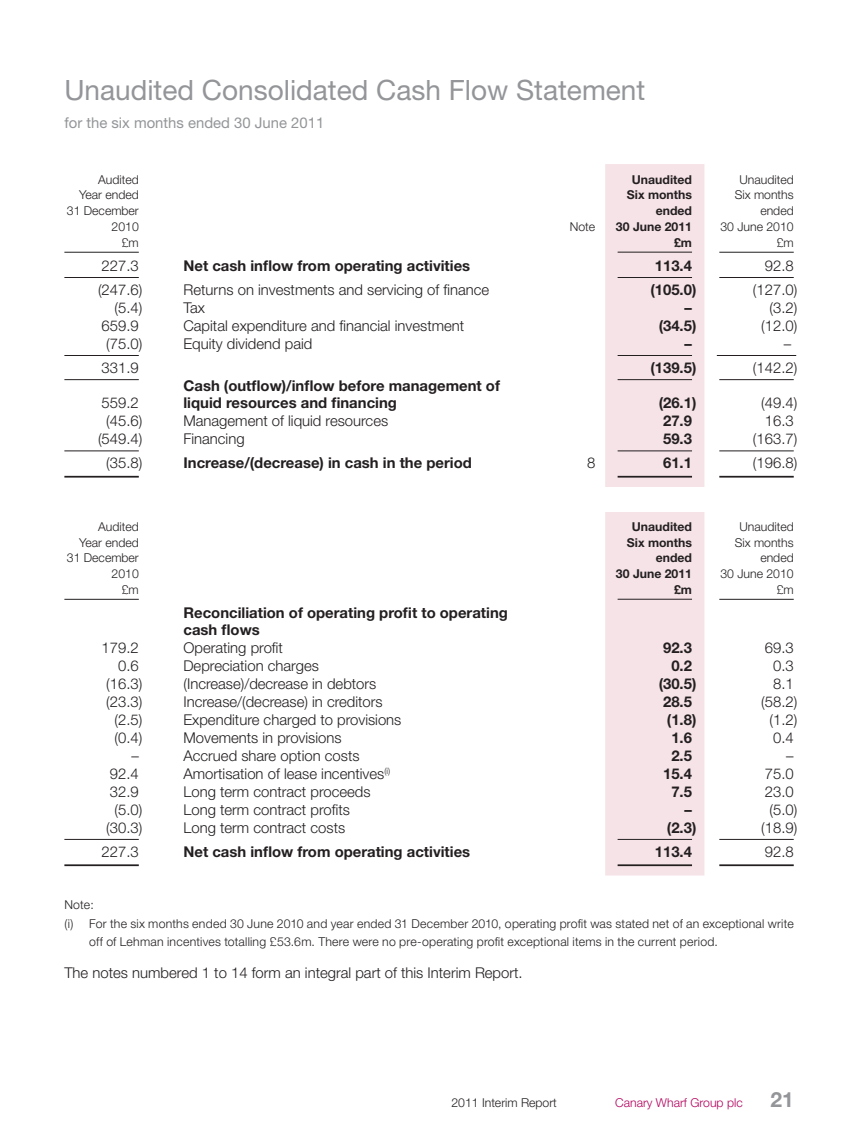
<style>
.page{position:relative;width:843px;height:1142px;background:#fff}
.page>*{position:absolute;margin:0;border:0;box-sizing:border-box;transform-origin:0 0}
.t1{font:28px "Helvetica Neue";color:#939598}
.t2{font:700 21px "Helvetica Neue";color:#939598}
.t3{font:300 14.88px "Helvetica Neue";color:#231f20}
.t4{font:700 14.88px/17.5px "Helvetica Neue";color:#231f20}
.t5{font:14.88px "Helvetica Neue";color:#939598}
.t6{font:300 12.25px/15.8px "Helvetica Neue";letter-spacing:.005em;color:#231f20;text-align:right}
.t7{font:700 12.25px/15.8px "Helvetica Neue";color:#231f20;text-align:right}
.t8{font:300 12.25px "Helvetica Neue";color:#b2015c}
</style>
<div class="page">
<div style="left:605px;top:164px;width:99px;height:711px;background:#f6e3e8"></div>
<div style="left:605px;top:487px;width:99px;height:24px;background:#fff"></div>
<hr style="left:64px;top:252px;width:75px;height:1px;background:#231f20">
<hr style="left:617px;top:252px;width:75px;height:1px;background:#231f20">
<hr style="left:719px;top:252px;width:75px;height:1px;background:#231f20">
<hr style="left:64px;top:277px;width:75px;height:1px;background:#231f20">
<hr style="left:617px;top:277px;width:75px;height:1px;background:#231f20">
<hr style="left:719px;top:277px;width:75px;height:1px;background:#231f20">
<hr style="left:64px;top:355px;width:75px;height:1px;background:#231f20">
<hr style="left:617px;top:355px;width:75px;height:1px;background:#231f20">
<hr style="left:717px;top:355px;width:79px;height:1px;background:#231f20">
<hr style="left:64px;top:379px;width:75px;height:1px;background:#231f20">
<hr style="left:617px;top:379px;width:75px;height:1px;background:#231f20">
<hr style="left:719px;top:379px;width:75px;height:1px;background:#231f20">
<hr style="left:64px;top:450px;width:75px;height:1px;background:#231f20">
<hr style="left:617px;top:450px;width:75px;height:1px;background:#231f20">
<hr style="left:719px;top:450px;width:75px;height:1px;background:#231f20">
<hr style="left:64px;top:476px;width:75px;height:1px;background:#231f20">
<hr style="left:617px;top:476px;width:75px;height:1px;background:#231f20">
<hr style="left:719px;top:476px;width:75px;height:1px;background:#231f20">
<hr style="left:64px;top:599px;width:75px;height:1px;background:#231f20">
<hr style="left:617px;top:598px;width:75px;height:1px;background:#231f20">
<hr style="left:719px;top:599px;width:75px;height:1px;background:#231f20">
<hr style="left:64px;top:839px;width:75px;height:1px;background:#231f20">
<hr style="left:617px;top:839px;width:75px;height:1px;background:#231f20">
<hr style="left:719px;top:839px;width:75px;height:1px;background:#231f20">
<hr style="left:64px;top:864px;width:75px;height:2px;background:#231f20">
<hr style="left:617px;top:864px;width:75px;height:2px;background:#231f20">
<hr style="left:719px;top:864px;width:75px;height:2px;background:#231f20">
<h1 class="t1" style="left:64px;top:80px;width:582px">Unaudited Consolidated Cash Flow Statement</h1>
<p class="t5" style="left:64px;top:118px;width:261px">for the six months ended 30 June 2011</p>
<p class="t6" style="left:67px;top:172px;width:73px">Audited<br>Year ended<br>31 December<br>2010</p>
<p class="t6" style="left:570px;top:220px;width:27px">Note</p>
<p class="t7" style="left:616px;top:172px;width:78px">Unaudited<br>Six months ended<br>30 June 2011</p>
<p class="t6" style="left:720px;top:172px;width:75px">Unaudited<br>Six months ended<br>30 June 2010</p>
<p class="t6" style="left:122px;top:236px;width:19px">£m</p>
<p class="t7" style="left:674px;top:235px;width:19px">£m</p>
<p class="t6" style="left:777px;top:236px;width:19px">£m</p>
<p class="t3" style="left:102px;top:260px;width:39px">227.3</p>
<p class="t4" style="left:183px;top:258px;width:288px">Net cash inflow from operating activities</p>
<p class="t4" style="left:655px;top:258px;width:39px">113.4</p>
<p class="t3" style="left:765px;top:260px;width:30px">92.8</p>
<p class="t3" style="left:98px;top:284px;width:46px">(247.6)</p>
<p class="t3" style="left:183px;top:284px;width:307px">Returns on investments and servicing of finance</p>
<p class="t4" style="left:650px;top:282px;width:48px">(105.0)</p>
<p class="t3" style="left:753px;top:284px;width:46px">(127.0)</p>
<p class="t3" style="left:115px;top:302px;width:29px">(5.4)</p>
<p class="t3" style="left:183px;top:302px;width:23px">Tax</p>
<p class="t4" style="left:684px;top:300px;width:9px">–</p>
<p class="t3" style="left:769px;top:302px;width:29px">(3.2)</p>
<p class="t3" style="left:102px;top:320px;width:39px">659.9</p>
<p class="t3" style="left:183px;top:320px;width:282px">Capital expenditure and financial investment</p>
<p class="t4" style="left:659px;top:318px;width:39px">(34.5)</p>
<p class="t3" style="left:761px;top:320px;width:38px">(12.0)</p>
<p class="t3" style="left:106px;top:338px;width:38px">(75.0)</p>
<p class="t3" style="left:183px;top:338px;width:130px">Equity dividend paid</p>
<p class="t4" style="left:684px;top:336px;width:9px">–</p>
<p class="t3" style="left:784px;top:338px;width:9px">–</p>
<p class="t3" style="left:102px;top:362px;width:39px">331.9</p>
<p class="t4" style="left:650px;top:360px;width:48px">(139.5)</p>
<p class="t3" style="left:753px;top:362px;width:46px">(142.2)</p>
<p class="t3" style="left:102px;top:398px;width:39px">559.2</p>
<p class="t4" style="left:183px;top:378px;width:318px">Cash (outflow)/inflow before management of liquid resources and financing</p>
<p class="t4" style="left:659px;top:395px;width:39px">(26.1)</p>
<p class="t3" style="left:761px;top:398px;width:38px">(49.4)</p>
<p class="t3" style="left:106px;top:415px;width:38px">(45.6)</p>
<p class="t3" style="left:183px;top:415px;width:206px">Management of liquid resources</p>
<p class="t4" style="left:663px;top:413px;width:30px">27.9</p>
<p class="t3" style="left:765px;top:415px;width:30px">16.3</p>
<p class="t3" style="left:98px;top:433px;width:46px">(549.4)</p>
<p class="t3" style="left:183px;top:433px;width:63px">Financing</p>
<p class="t4" style="left:663px;top:431px;width:30px">59.3</p>
<p class="t3" style="left:753px;top:433px;width:46px">(163.7)</p>
<p class="t3" style="left:106px;top:458px;width:38px">(35.8)</p>
<p class="t4" style="left:183px;top:455px;width:290px">Increase/(decrease) in cash in the period</p>
<p class="t3" style="left:587px;top:458px;width:10px">8</p>
<p class="t4" style="left:663px;top:455px;width:30px">61.1</p>
<p class="t3" style="left:753px;top:458px;width:46px">(196.8)</p>
<p class="t6" style="left:67px;top:519px;width:73px">Audited<br>Year ended<br>31 December<br>2010</p>
<p class="t7" style="left:616px;top:519px;width:78px">Unaudited<br>Six months ended<br>30 June 2011</p>
<p class="t6" style="left:720px;top:519px;width:75px">Unaudited<br>Six months ended<br>30 June 2010</p>
<p class="t6" style="left:122px;top:583px;width:19px">£m</p>
<p class="t7" style="left:674px;top:582px;width:19px">£m</p>
<p class="t6" style="left:777px;top:583px;width:19px">£m</p>
<p class="t4" style="left:183px;top:605px;width:326px">Reconciliation of operating profit to operating cash flows</p>
<p class="t3" style="left:102px;top:642px;width:39px">179.2</p>
<p class="t3" style="left:183px;top:642px;width:101px">Operating profit</p>
<p class="t4" style="left:663px;top:640px;width:30px">92.3</p>
<p class="t3" style="left:765px;top:642px;width:30px">69.3</p>
<p class="t3" style="left:118px;top:660px;width:22px">0.6</p>
<p class="t3" style="left:183px;top:660px;width:137px">Depreciation charges</p>
<p class="t4" style="left:671px;top:658px;width:22px">0.2</p>
<p class="t3" style="left:773px;top:660px;width:22px">0.3</p>
<p class="t3" style="left:106px;top:678px;width:38px">(16.3)</p>
<p class="t3" style="left:183px;top:678px;width:194px">(Increase)/decrease in debtors</p>
<p class="t4" style="left:659px;top:676px;width:39px">(30.5)</p>
<p class="t3" style="left:773px;top:678px;width:22px">8.1</p>
<p class="t3" style="left:106px;top:696px;width:38px">(23.3)</p>
<p class="t3" style="left:183px;top:696px;width:201px">Increase/(decrease) in creditors</p>
<p class="t4" style="left:663px;top:694px;width:30px">28.5</p>
<p class="t3" style="left:761px;top:696px;width:38px">(58.2)</p>
<p class="t3" style="left:115px;top:714px;width:29px">(2.5)</p>
<p class="t3" style="left:183px;top:714px;width:219px">Expenditure charged to provisions</p>
<p class="t4" style="left:667px;top:712px;width:31px">(1.8)</p>
<p class="t3" style="left:769px;top:714px;width:29px">(1.2)</p>
<p class="t3" style="left:115px;top:732px;width:29px">(0.4)</p>
<p class="t3" style="left:183px;top:732px;width:160px">Movements in provisions</p>
<p class="t4" style="left:671px;top:730px;width:22px">1.6</p>
<p class="t3" style="left:773px;top:732px;width:22px">0.4</p>
<p class="t3" style="left:131px;top:750px;width:9px">–</p>
<p class="t3" style="left:183px;top:750px;width:178px">Accrued share option costs</p>
<p class="t4" style="left:671px;top:748px;width:22px">2.5</p>
<p class="t3" style="left:786px;top:750px;width:9px">–</p>
<p class="t3" style="left:110px;top:768px;width:30px">92.4</p>
<p class="t3" style="left:183px;top:768px;width:208px">Amortisation of lease incentives<sup>(i)</sup></p>
<p class="t4" style="left:663px;top:766px;width:30px">15.4</p>
<p class="t3" style="left:765px;top:768px;width:30px">75.0</p>
<p class="t3" style="left:110px;top:786px;width:30px">32.9</p>
<p class="t3" style="left:183px;top:786px;width:189px">Long term contract proceeds</p>
<p class="t4" style="left:671px;top:784px;width:22px">7.5</p>
<p class="t3" style="left:765px;top:786px;width:30px">23.0</p>
<p class="t3" style="left:115px;top:804px;width:29px">(5.0)</p>
<p class="t3" style="left:183px;top:804px;width:168px">Long term contract profits</p>
<p class="t4" style="left:684px;top:802px;width:9px">–</p>
<p class="t3" style="left:769px;top:804px;width:29px">(5.0)</p>
<p class="t3" style="left:106px;top:822px;width:38px">(30.3)</p>
<p class="t3" style="left:183px;top:822px;width:163px">Long term contract costs</p>
<p class="t4" style="left:667px;top:820px;width:31px">(2.3)</p>
<p class="t3" style="left:761px;top:822px;width:38px">(18.9)</p>
<p class="t3" style="left:102px;top:846px;width:39px">227.3</p>
<p class="t4" style="left:183px;top:844px;width:288px">Net cash inflow from operating activities</p>
<p class="t4" style="left:655px;top:844px;width:39px">113.4</p>
<p class="t3" style="left:765px;top:846px;width:30px">92.8</p>
<p class="t6" style="left:64px;top:895px;width:731px;line-height:19.2px;text-align:left">Note:<br>(i) For the six months ended 30 June 2010 and year ended 31 December 2010, operating profit was stated net of an exceptional write</p>
<p class="t6" style="left:89px;top:934px;width:630px">off of Lehman incentives totalling £53.6m. There were no pre-operating profit exceptional items in the current period.</p>
<p class="t3" style="left:64px;top:967px;width:460px">The notes numbered 1 to 14 form an integral part of this Interim Report.</p>
<p class="t6" style="left:451px;top:1095px;width:107px">2011 Interim Report</p>
<p class="t8" style="left:615px;top:1098px;width:129px">Canary Wharf Group plc</p>
<h2 class="t2" style="left:770px;top:1092px;width:25px">21</h2>
</div>
